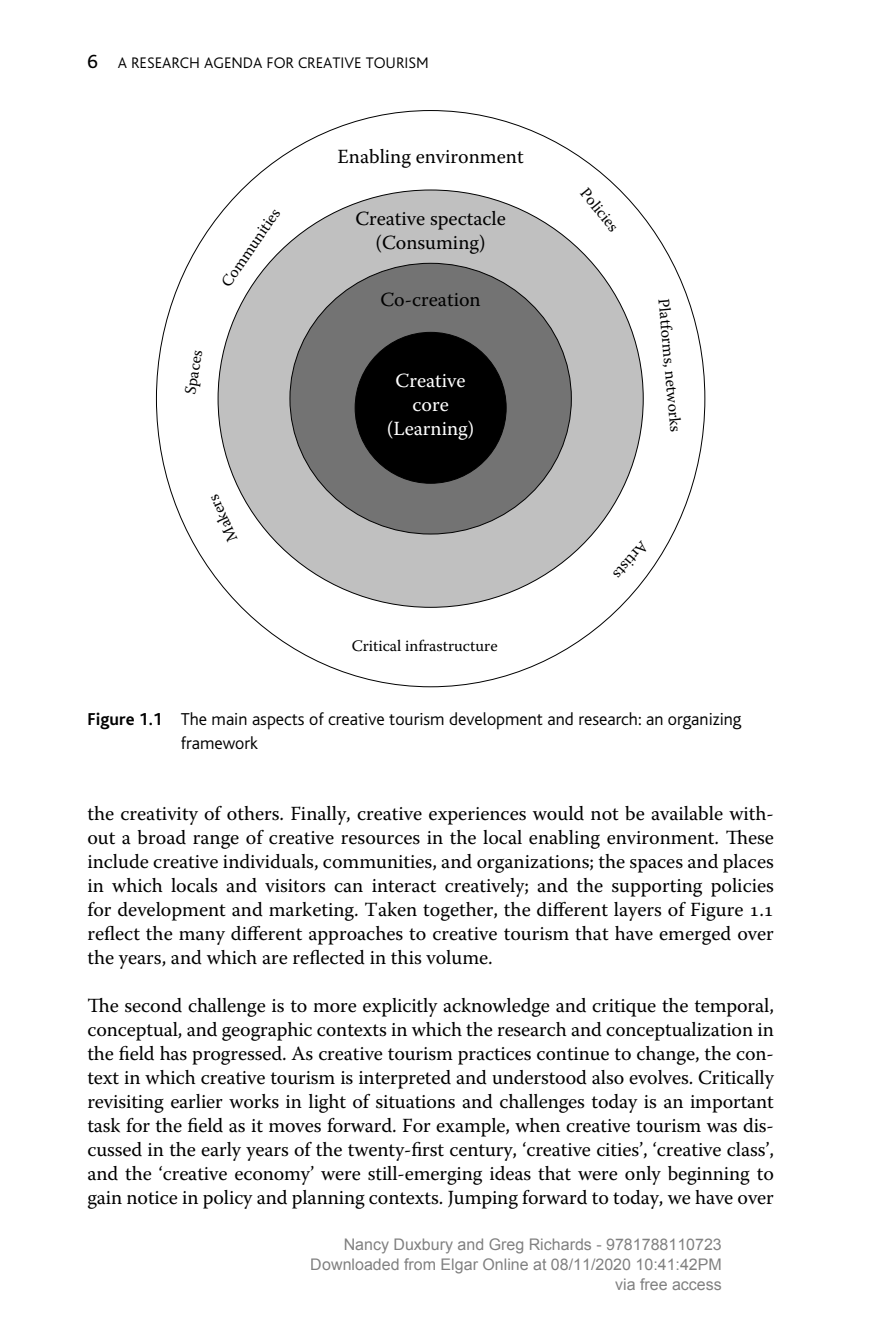
<style>
.page{position:relative;width:872px;height:1320px;background:#fff}
.page>*{position:absolute;margin:0;border:0;box-sizing:border-box;transform-origin:0 0}
.t1{font:20px/24px "Warnock Pro";color:#000;text-align:justify}
.t2{font:20px/24px "Warnock Pro";color:#fff;text-align:center}
.t3{font:300 18px/24px "Bliss";color:#000}
.t4{font:16px/20px "Arial";color:rgb(0 0 0/.5);text-align:right}
.t5{font:16px "Warnock Pro";color:#000}
.t6{font:300 16px "Bliss";color:#000}
.s1{font-weight:400;font-size:20px}
.s2{font-weight:700}
</style>
<div class="page">
<div style="left:218px;top:190px;width:425px;height:417px;background:#c0c0c0;border-radius:50%"></div>
<div style="left:290px;top:263px;width:281px;height:271px;background:#737373;border-radius:50%"></div>
<div style="left:355px;top:332px;width:151px;height:151px;background:#000;border-radius:50%"></div>
<p class="t6" style="left:87px;top:55px;width:343px"><span class="s1">6</span> A RESEARCH AGENDA FOR CREATIVE TOURISM</p>
<p class="t5" style="left:216px;top:279px;width:93px;rotate:-55deg">Communities</p>
<p class="t5" style="left:180px;top:393px;width:46px;rotate:-81deg">Spaces</p>
<p class="t5" style="left:224px;top:545px;width:51px;rotate:-114deg">Makers</p>
<p class="t1" style="left:337px;top:144px;width:187px">Enabling environment</p>
<p class="t1" style="left:355px;top:207px;width:152px;text-align:center">Creative spectacle (Consuming)</p>
<p class="t1" style="left:380px;top:287px;width:102px">Co-creation</p>
<p class="t2" style="left:387px;top:368px;width:89px">Creative core (Learning)</p>
<p class="t5" style="left:351px;top:636px;width:147px">Critical infrastructure</p>
<p class="t5" style="left:591px;top:184px;width:52px;rotate:51deg">Policies</p>
<p class="t5" style="left:673px;top:298px;width:135px;rotate:85deg">Platforms, networks</p>
<p class="t5" style="left:652px;top:549px;width:46px;rotate:130deg">Artists</p>
<p class="t3" style="left:181px;top:707px;width:562px;text-indent:-93px"><span class="s2">Figure 1.1</span> The main aspects of creative tourism development and research: an organizing framework</p>
<p class="t1" style="left:87px;top:801px;width:688px">the creativity of others. Finally, creative experiences would not be available with&shy;out a broad range of creative resources in the local enabling environment. These include creative individuals, communities, and organizations; the spaces and places in which locals and visitors can interact creatively; and the supporting policies for development and marketing. Taken together, the different layers of Figure 1.1 reflect the many different approaches to creative tourism that have emerged over the years, and which are reflected in this volume.</p>
<p class="t1" style="left:87px;top:993px;width:688px">The second challenge is to more explicitly acknowledge and critique the temporal, conceptual, and geographic contexts in which the research and conceptualization in the field has progressed. As creative tourism practices continue to change, the con&shy;text in which creative tourism is interpreted and understood also evolves. Critically revisiting earlier works in light of situations and challenges today is an important task for the field as it moves forward. For example, when creative tourism was dis&shy;cussed in the early years of the twenty-first century, ‘creative cities’, ‘creative class’, and the ‘creative economy’ were still-emerging ideas that were only beginning to gain notice in policy and planning contexts. Jumping forward to today, we have over</p>
<p class="t4" style="left:310px;top:1235px;width:412px">Nancy Duxbury and Greg Richards - 9781788110723<br>Downloaded from Elgar Online at 08/11/2020 10:41:42PM via free access</p>
</div>
